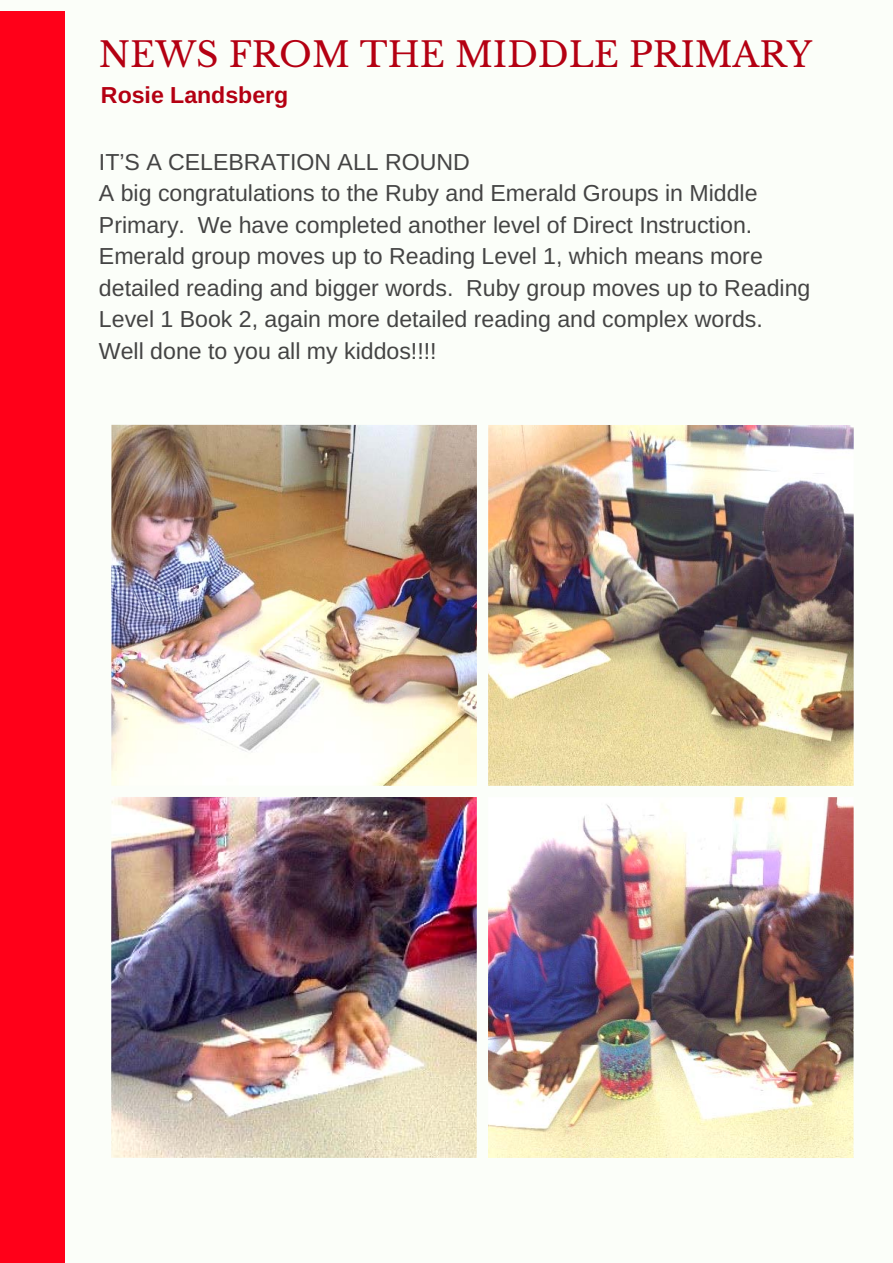
<style>
.page{position:relative;width:893px;height:1263px;background:#fff}
.page>*{position:absolute;margin:0;border:0;box-sizing:border-box;transform-origin:0 0}
.t1{font:34.65px "Libre Baskerville";color:#b40012}
.t2{font:23.1px/31.5px "Arimo";color:#444}
.t3{font:700 23.1px "Arimo";color:#b40012}
</style>
<div class="page">
<div style="left:0;top:0;width:892px;height:1262px;background:#fbfef9"></div>
<div style="left:0;top:11px;width:64px;height:1251px;background:#ff0019"></div>
<img style="left:111px;top:425px;width:366px;height:361px">
<img style="left:488px;top:425px;width:365px;height:361px">
<img style="left:111px;top:797px;width:366px;height:361px">
<img style="left:488px;top:797px;width:365px;height:361px">
<h1 class="t1" style="left:99px;top:34px;width:714px">NEWS FROM THE MIDDLE PRIMARY</h1>
<p class="t3" style="left:101px;top:83px;width:189px">Rosie Landsberg</p>
<p class="t2" style="left:99px;top:146px;width:713px">IT’S A CELEBRATION ALL ROUND<br>A big congratulations to the Ruby and Emerald Groups in Middle Primary. We have completed another level of Direct Instruction.<br>Emerald group moves up to Reading Level 1, which means more detailed reading and bigger words. Ruby group moves up to Reading Level 1 Book 2, again more detailed reading and complex words.<br>Well done to you all my kiddos!!!!</p>
</div>
